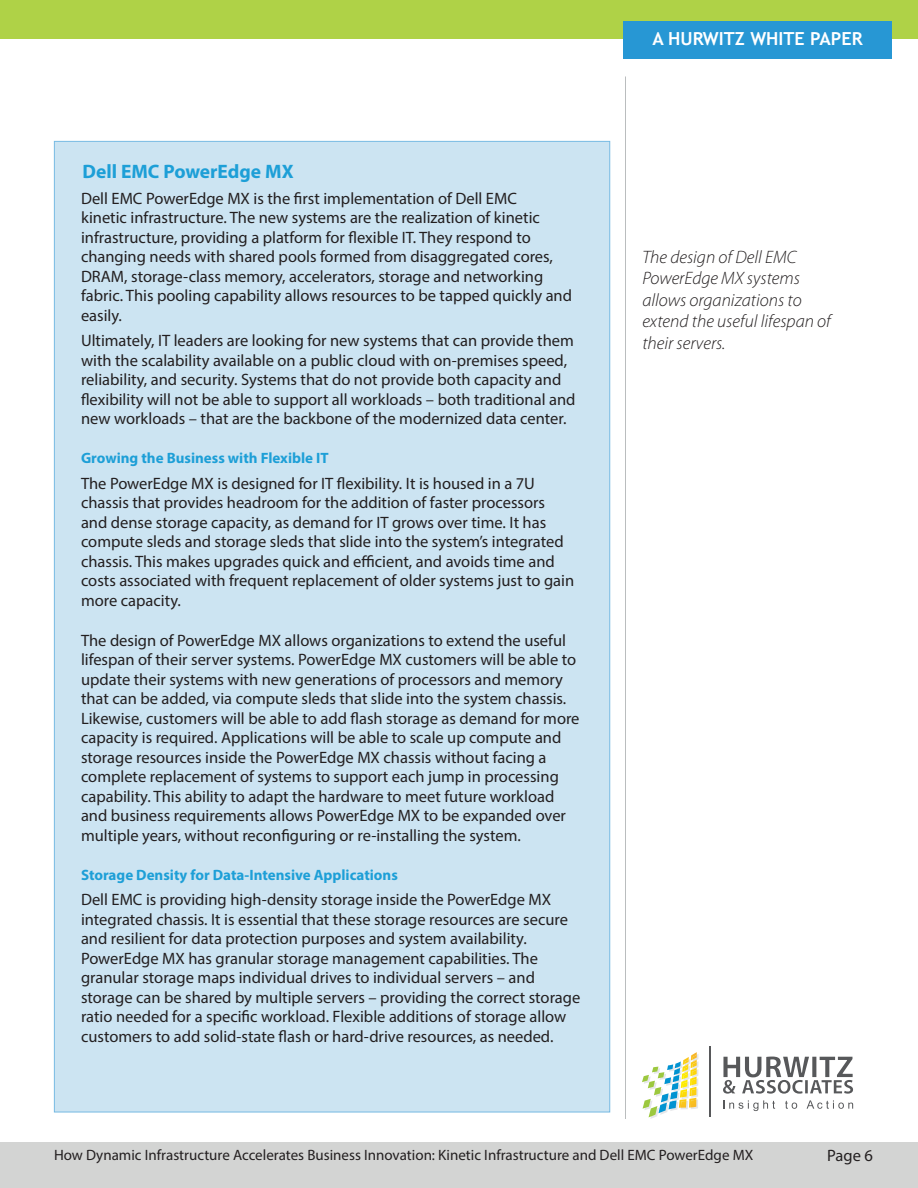
<style>
.page{position:relative;width:918px;height:1188px;background:#fff}
.page>*{position:absolute;margin:0;border:0;box-sizing:border-box;transform-origin:0 0}
.t1{font:700 19.5px "Myriad Pro";color:#1d9fd7}
.t2{font:italic 300 18px/21.6px "Myriad Pro";color:#231f20}
.t3{font:700 18px "Trebuchet MS";color:#fff}
.t4{font:16.5px/19.5px "Myriad Pro";color:#231f20}
.t5{font:15px "Myriad Pro";color:#231f20}
.t6{font:700 15px "Myriad Pro";color:#1d9fd7}
</style>
<div class="page">
<div style="left:0;top:0;width:918px;height:39px;background:#afd247"></div>
<div style="left:0;top:1143px;width:918px;height:45px;background:#d3d4d3"></div>
<div style="left:623px;top:21px;width:269px;height:38px;background:#2797d4"></div>
<hr style="left:625px;top:76px;width:1px;height:1043px;background:#babdbe">
<svg style="left:642px;top:1052px;width:57px;height:67px"></svg>
<svg style="left:723px;top:1057px;width:130px;height:37px"></svg>
<svg style="left:723px;top:1100px;width:52px;height:11px"></svg>
<svg style="left:785px;top:1101px;width:12px;height:8px"></svg>
<svg style="left:807px;top:1100px;width:46px;height:9px"></svg>
<hr style="left:710px;top:1047px;width:1px;height:70px;background:#57585a">
<div style="left:54px;top:141px;width:556px;height:971px;background:#cce4f2;border:1px solid #77bae3"></div>
<p class="t1" style="left:82px;top:159px;width:213px">Dell EMC PowerEdge MX</p>
<p class="t4" style="left:81px;top:188px;width:493px">Dell EMC PowerEdge MX is the first implementation of Dell EMC<br>kinetic infrastructure. The new systems are the realization of kinetic infrastructure, providing a platform for flexible IT. They respond to changing needs with shared pools formed from disaggregated cores, DRAM, storage-class memory, accelerators, storage and networking fabric. This pooling capability allows resources to be tapped quickly and easily.</p>
<p class="t4" style="left:81px;top:331px;width:496px">Ultimately, IT leaders are looking for new systems that can provide them with the scalability available on a public cloud with on-premises speed, reliability, and security. Systems that do not provide both capacity and flexibility will not be able to support all workloads – both traditional and new workloads – that are the backbone of the modernized data center.</p>
<p class="t6" style="left:81px;top:449px;width:249px">Growing the Business with Flexible IT</p>
<p class="t4" style="left:81px;top:473px;width:495px">The PowerEdge MX is designed for IT flexibility. It is housed in a 7U chassis that provides headroom for the addition of faster processors and dense storage capacity, as demand for IT grows over time. It has compute sleds and storage sleds that slide into the system’s integrated chassis. This makes upgrades quick and efficient, and avoids time and costs associated with frequent replacement of older systems just to gain more capacity.</p>
<p class="t4" style="left:81px;top:630px;width:500px">The design of PowerEdge MX allows organizations to extend the useful lifespan of their server systems. PowerEdge MX customers will be able to update their systems with new generations of processors and memory that can be added, via compute sleds that slide into the system chassis.<br>Likewise, customers will be able to add flash storage as demand for more capacity is required. Applications will be able to scale up compute and storage resources inside the PowerEdge MX chassis without facing a complete replacement of systems to support each jump in processing capability. This ability to adapt the hardware to meet future workload and business requirements allows PowerEdge MX to be expanded over multiple years, without reconfiguring or re-installing the system.</p>
<p class="t6" style="left:81px;top:865px;width:318px">Storage Density for Data-Intensive Applications</p>
<p class="t4" style="left:81px;top:890px;width:501px">Dell EMC is providing high-density storage inside the PowerEdge MX integrated chassis. It is essential that these storage resources are secure and resilient for data protection purposes and system availability.<br>PowerEdge MX has granular storage management capabilities. The granular storage maps individual drives to individual servers – and storage can be shared by multiple servers – providing the correct storage ratio needed for a specific workload. Flexible additions of storage allow customers to add solid-state flash or hard-drive resources, as needed.</p>
<p class="t3" style="left:652px;top:28px;width:212px">A HURWITZ WHITE PAPER</p>
<p class="t2" style="left:642px;top:246px;width:190px">The design of Dell EMC<br>PowerEdge MX systems allows organizations to extend the useful lifespan of their servers.</p>
<p class="t5" style="left:54px;top:1146px;width:701px">How Dynamic Infrastructure Accelerates Business Innovation: Kinetic Infrastructure and Dell EMC PowerEdge MX</p>
<p class="t4" style="left:827px;top:1145px;width:47px">Page 6</p>
</div>
